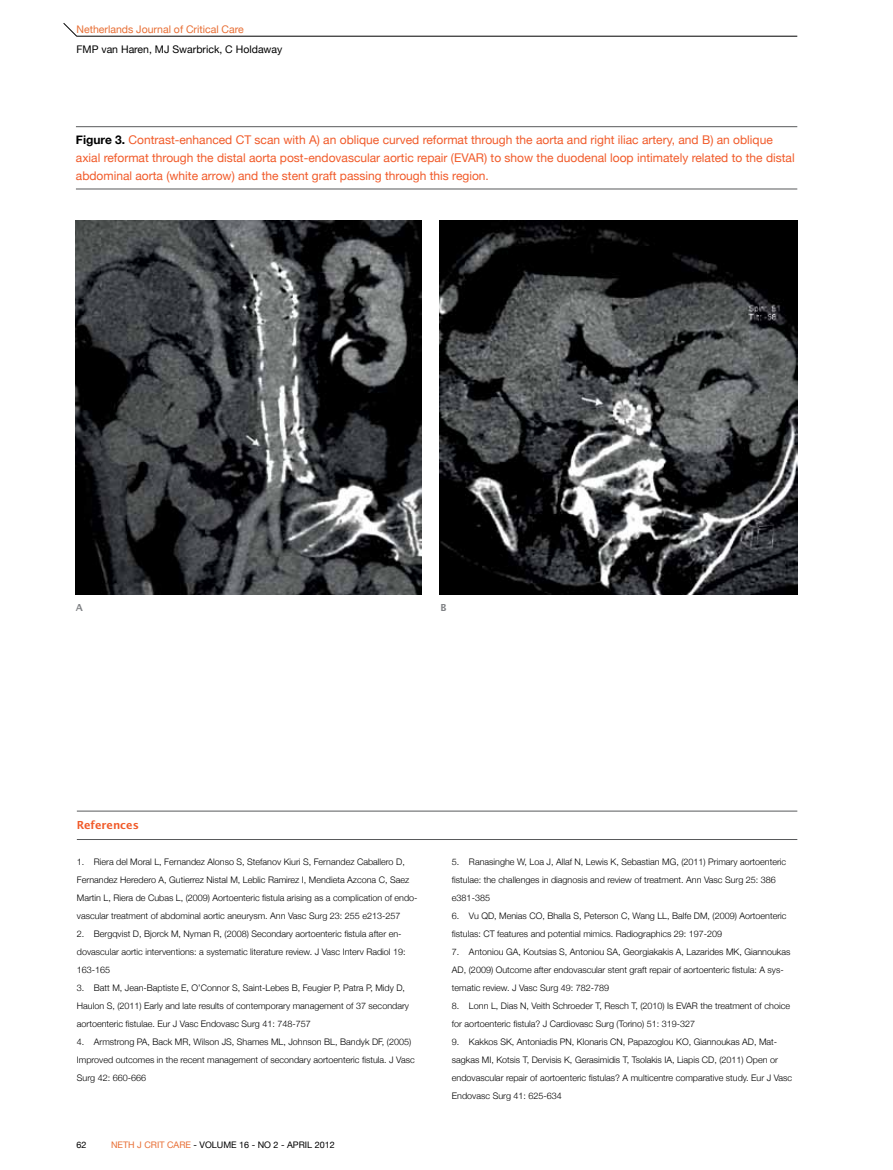
<style>
.page{position:relative;width:893px;height:1170px;background:#fff}
.page>*{position:absolute;margin:0;border:0;box-sizing:border-box;transform-origin:0 0}
.t1{font:12px/18px "Helvetica Neue";color:#f15a29}
.t2{font:600 12px "Lucida Sans EF";color:#f15a29}
.t3{font:10.5px "Helvetica Neue";color:#000}
.t4{font:10.5px "Helvetica Neue";color:#e86e34}
.t5{font:600 10.5px "Lucida Sans EF";color:#808285}
.t6{font:300 9px/18px "Helvetica Neue";color:#000}
.t7{font:9px "Helvetica Neue";color:#000}
.s1{font-weight:700;color:#000}
.s2{color:#e86e34}
</style>
<div class="page">
<hr style="left:77px;top:36px;width:720px;height:1px;background:#000">
<svg style="left:63px;top:23px;width:14px;height:14px"></svg>
<hr style="left:77px;top:810px;width:720px;height:1px;background:#58595b">
<hr style="left:77px;top:839px;width:720px;height:1px;background:#58595b">
<hr style="left:76px;top:126px;width:721px;height:1px;background:#58595b">
<hr style="left:76px;top:189px;width:721px;height:1px;background:#58595b">
<img style="left:76px;top:221px;width:345px;height:373px">
<img style="left:439px;top:220px;width:358px;height:374px">
<p class="t4" style="left:77px;top:20px;width:169px">Netherlands Journal of Critical Care</p>
<p class="t3" style="left:77px;top:40px;width:207px">FMP van Haren, MJ Swarbrick, C Holdaway</p>
<p class="t1" style="left:76px;top:130px;width:720px"><span class="s1">Figure 3.</span> Contrast-enhanced CT scan with A) an oblique curved reformat through the aorta and right iliac artery, and B) an oblique axial reformat through the distal aorta post-endovascular aortic repair (EVAR) to show the duodenal loop intimately related to the distal abdominal aorta (white arrow) and the stent graft passing through this region.</p>
<p class="t5" style="left:76px;top:602px;width:5px">A</p>
<p class="t5" style="left:440px;top:602px;width:8px">B</p>
<h1 class="t2" style="left:77px;top:818px;width:64px">References</h1>
<p class="t6" style="left:77px;top:851px;width:342px">1. Riera del Moral L, Fernandez Alonso S, Stefanov Kiuri S, Fernandez Caballero D, Fernandez Heredero A, Gutierrez Nistal M, Leblic Ramirez I, Mendieta Azcona C, Saez Martin L, Riera de Cubas L, (2009) Aortoenteric fistula arising as a complication of endo&shy;vascular treatment of abdominal aortic aneurysm. Ann Vasc Surg 23: 255 e213-257</p>
<p class="t6" style="left:77px;top:923px;width:330px">2. Bergqvist D, Bjorck M, Nyman R, (2008) Secondary aortoenteric fistula after en&shy;dovascular aortic interventions: a systematic literature review. J Vasc Interv Radiol 19:<br>163-165</p>
<p class="t6" style="left:77px;top:977px;width:334px">3. Batt M, Jean-Baptiste E, O’Connor S, Saint-Lebes B, Feugier P, Patra P, Midy D,<br>Haulon S, (2011) Early and late results of contemporary management of 37 secondary aortoenteric fistulae. Eur J Vasc Endovasc Surg 41: 748-757</p>
<p class="t6" style="left:77px;top:1031px;width:339px">4. Armstrong PA, Back MR, Wilson JS, Shames ML, Johnson BL, Bandyk DF, (2005)<br>Improved outcomes in the recent management of secondary aortoenteric fistula. J Vasc<br>Surg 42: 660-666</p>
<p class="t7" style="left:77px;top:1137px;width:12px">62</p>
<p class="t7" style="left:111px;top:1137px;width:225px"><span class="s2">NETH J CRIT CARE</span> - VOLUME 16 - NO 2 - APRIL 2012</p>
<p class="t6" style="left:452px;top:851px;width:336px">5. Ranasinghe W, Loa J, Allaf N, Lewis K, Sebastian MG, (2011) Primary aortoenteric fistulae: the challenges in diagnosis and review of treatment. Ann Vasc Surg 25: 386 e381-385</p>
<p class="t6" style="left:452px;top:905px;width:336px">6. Vu QD, Menias CO, Bhalla S, Peterson C, Wang LL, Balfe DM, (2009) Aortoenteric fistulas: CT features and potential mimics. Radiographics 29: 197-209</p>
<p class="t6" style="left:452px;top:941px;width:340px">7. Antoniou GA, Koutsias S, Antoniou SA, Georgiakakis A, Lazarides MK, Giannoukas<br>AD, (2009) Outcome after endovascular stent graft repair of aortoenteric fistula: A sys&shy;tematic review. J Vasc Surg 49: 782-789</p>
<p class="t6" style="left:452px;top:995px;width:339px">8. Lonn L, Dias N, Veith Schroeder T, Resch T, (2010) Is EVAR the treatment of choice for aortoenteric fistula? J Cardiovasc Surg (Torino) 51: 319-327</p>
<p class="t6" style="left:452px;top:1031px;width:342px">9. Kakkos SK, Antoniadis PN, Klonaris CN, Papazoglou KO, Giannoukas AD, Mat&shy;sagkas MI, Kotsis T, Dervisis K, Gerasimidis T, Tsolakis IA, Liapis CD, (2011) Open or endovascular repair of aortoenteric fistulas? A multicentre comparative study. Eur J Vasc Endovasc Surg 41: 625-634</p>
</div>
